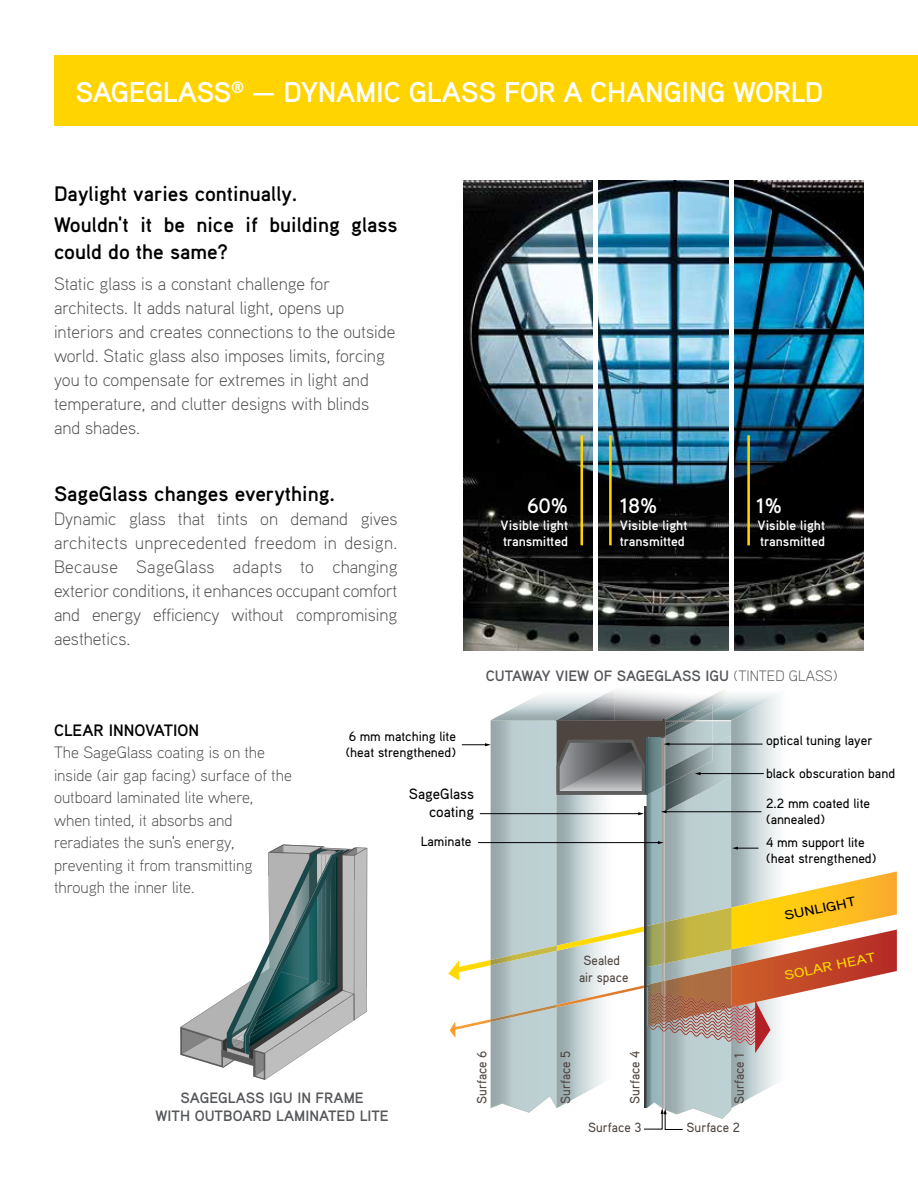
<style>
.page{position:relative;width:918px;height:1188px;background:#fff}
.page>*{position:absolute;margin:0;border:0;box-sizing:border-box;transform-origin:0 0}
.t1{font:700 28.5px "Aaux Pro";letter-spacing:-.015em;color:#fff}
.t2{font:700 21px/30.8px "Aaux Pro";color:#000}
.t3{font:700 21px "Aaux Pro";color:#fff}
.t4{font:300 18px/24px "Aaux Pro";color:#4d4d4f}
.t5{font:300 16.5px/22.5px "Aaux Pro";color:#4d4d4f}
.t6{font:700 16.5px "Aaux Pro";color:#000}
.t7{font:700 15px/18px "Aaux Pro";color:#55575a;text-align:center}
.t8{font:500 15px/17.9px "Aaux Pro";color:#000;text-align:right}
.t9{font:300 15px "Aaux Pro";color:#55575a}
.t10{font:500 13.5px/16px "Aaux Pro";color:#000}
.t11{font:700 13.5px/16.2px "Aaux Pro";color:#fff}
.t12{font:500 13.5px/16px "Aaux Pro";color:#4e4540;text-align:center}
.t13{font:500 13.05px "Aaux Pro";color:#ffda00;scale:1.23 1}
.t14{font:500 13.05px "Aaux Pro";color:#000;scale:1.23 1}
.s1{font-weight:300}
</style>
<div class="page">
<div style="left:54px;top:55px;width:864px;height:71px;background:#ffd400"></div>
<img style="left:463px;top:180px;width:130px;height:471px">
<img style="left:599px;top:180px;width:129px;height:471px">
<img style="left:734px;top:180px;width:130px;height:471px">
<div style="left:618px;top:496px;width:73px;height:55px;background:#000"></div>
<hr style="left:580px;top:435px;width:3px;height:110px;background:#ffd400">
<hr style="left:609px;top:435px;width:3px;height:110px;background:#ffd400">
<hr style="left:747px;top:435px;width:3px;height:110px;background:#ffd400">
<div style="left:499px;top:496px;width:73px;height:55px;background:#000"></div>
<div style="left:754px;top:496px;width:75px;height:55px;background:#000"></div>
<img style="left:615px;top:690px;width:47px;height:29px">
<img style="left:725px;top:691px;width:5px;height:28px">
<img style="left:715px;top:690px;width:10px;height:29px">
<img style="left:665px;top:694px;width:50px;height:25px">
<img style="left:731px;top:694px;width:48px;height:177px">
<img style="left:493px;top:695px;width:64px;height:24px">
<img style="left:557px;top:690px;width:58px;height:29px">
<svg style="left:450px;top:980px;width:406px;height:58px"></svg>
<svg style="left:448px;top:871px;width:449px;height:109px"></svg>
<img style="left:682px;top:704px;width:31px;height:15px">
<svg style="left:462px;top:719px;width:309px;height:411px"></svg>
<svg style="left:180px;top:845px;width:187px;height:235px"></svg>
<h1 class="t1" style="left:76px;top:74px;width:749px">SAGEGLASS<sup>®</sup> — DYNAMIC GLASS FOR A CHANGING WORLD</h1>
<p class="t2" style="left:54px;top:178px;width:345px">Daylight varies continually.<br>Wouldn't it be nice if building glass</p>
<p class="t2" style="left:54px;top:236px;width:176px">could do the same?</p>
<p class="t4" style="left:54px;top:271px;width:343px">Static glass is a constant challenge for architects. It adds natural light, opens up interiors and creates connections to the outside world. Static glass also imposes limits, forcing you to compensate for extremes in light and temperature, and clutter designs with blinds and shades.</p>
<p class="t2" style="left:54px;top:478px;width:283px">SageGlass changes everything.</p>
<p class="t4" style="left:54px;top:506px;width:345px;text-align:justify">Dynamic glass that tints on demand gives architects unprecedented freedom in design.<br>Because SageGlass adapts to changing exterior conditions, it enhances occupant comfort and energy efficiency without compromising aesthetics.</p>
<p class="t3" style="left:527px;top:493px;width:43px">60%</p>
<p class="t11" style="left:501px;top:516px;width:69px">Visible light transmitted</p>
<p class="t3" style="left:620px;top:493px;width:39px">18%</p>
<p class="t11" style="left:620px;top:516px;width:69px">Visible light transmitted</p>
<p class="t3" style="left:756px;top:493px;width:27px">1%</p>
<p class="t11" style="left:758px;top:516px;width:69px">Visible light transmitted</p>
<p class="t9" style="left:577px;top:663px;width:107px">(TINTED STATE)</p>
<p class="t7" style="left:486px;top:667px;width:353px">CUTAWAY VIEW OF SAGEGLASS IGU <span class="s1">(TINTED GLASS)</span></p>
<p class="t6" style="left:54px;top:719px;width:147px">CLEAR INNOVATION</p>
<p class="t5" style="left:54px;top:741px;width:239px">The SageGlass coating is on the inside (air gap facing) surface of the outboard laminated lite where, when tinted, it absorbs and reradiates the sun's energy, preventing it from transmitting through the inner lite.</p>
<p class="t10" style="left:346px;top:728px;width:112px">6 mm matching lite (heat strengthened)</p>
<p class="t8" style="left:409px;top:784px;width:67px">SageGlass coating</p>
<p class="t10" style="left:421px;top:833px;width:52px">Laminate</p>
<p class="t12" style="left:579px;top:952px;width:51px">Sealed air space</p>
<p class="t10" style="left:766px;top:732px;width:108px">optical tuning layer</p>
<p class="t10" style="left:766px;top:765px;width:131px">black obscuration band</p>
<p class="t10" style="left:766px;top:795px;width:106px">2.2 mm coated lite (annealed)</p>
<p class="t10" style="left:766px;top:834px;width:112px">4 mm support lite (heat strengthened)</p>
<p class="t14" style="left:783px;top:908px;width:60px;rotate:-12deg">SUNLIGHT</p>
<p class="t13" style="left:783px;top:968px;width:77px;rotate:-12deg">SOLAR HEAT</p>
<p class="t7" style="left:156px;top:1088px;width:235px">SAGEGLASS IGU IN FRAME<br>WITH OUTBOARD LAMINATED LITE</p>
<p class="t12" style="left:473px;top:1104px;width:55px;rotate:-90deg">Surface 6</p>
<p class="t12" style="left:557px;top:1104px;width:55px;rotate:-90deg">Surface 5</p>
<p class="t12" style="left:626px;top:1104px;width:55px;rotate:-90deg">Surface 4</p>
<p class="t12" style="left:731px;top:1104px;width:53px;rotate:-90deg">Surface 1</p>
<p class="t12" style="left:588px;top:1119px;width:55px">Surface 3</p>
<p class="t12" style="left:687px;top:1119px;width:55px">Surface 2</p>
</div>
